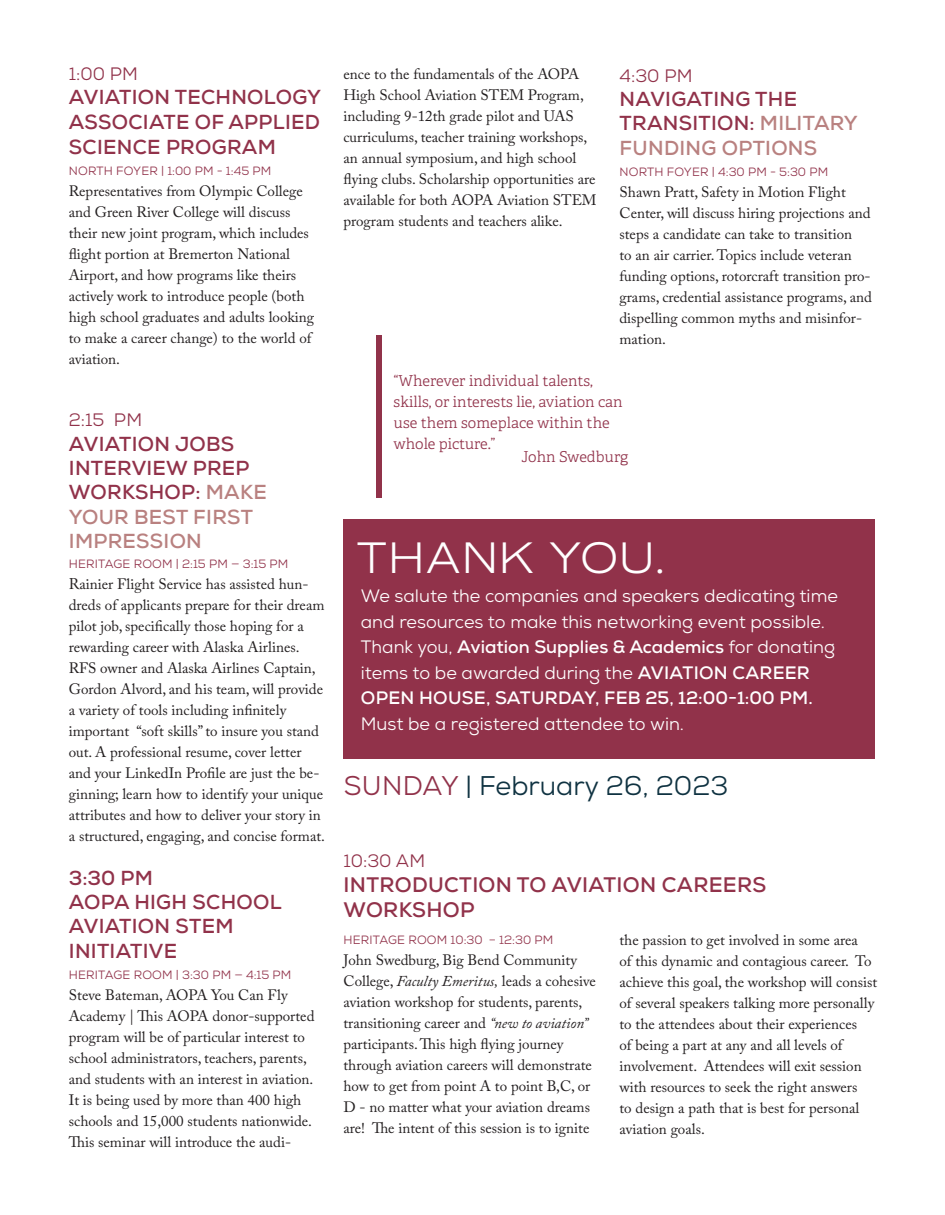
<style>
.page{position:relative;width:945px;height:1215px;background:#fff}
.page>*{position:absolute;margin:0;border:0;box-sizing:border-box;transform-origin:0 0}
.t1{font:300 45px "Commuters Sans";color:#fff}
.t2{font:27px "Nexa";color:#0f3241}
.t3{font:700 21px "Nexa";letter-spacing:.015em;color:#91324a}
.t4{font:700 20.25px/24.3px "Nexa";letter-spacing:.015em;color:#91324a}
.t5{font:700 20.25px/24.3px "Nexa";letter-spacing:.015em;color:#b98180}
.t6{font:18px/25.5px "Nexa";color:#fff}
.t7{font:700 18px "Nexa";letter-spacing:.015em;color:#fff}
.t8{font:18px "Nexa";color:#91324a}
.t9{font:15px/21px "Adobe Caslon Pro";color:#231f20}
.t10{font:300 15px/21px "Adelle";color:#91324a}
.t11{font:12px "Nexa";letter-spacing:.015em;color:#91324a}
.s1{color:#b98180}
.s2{font-family:"Adobe Garamond Pro";font-size:16.5px}
.s3{color:#91324a}
.s4{font-weight:700}
.s5{font-style:italic}
</style>
<div class="page">
<div style="left:376px;top:335px;width:6px;height:163px;background:#91324a"></div>
<div style="left:344px;top:519px;width:531px;height:240px;background:#91324a"></div>
<p class="t8" style="left:69px;top:62px;width:71px">1:00 PM</p>
<p class="t4" style="left:69px;top:85px;width:254px;line-height:24.8px;text-align:justify">AVIATION TECHNOLOGY ASSOCIATE OF APPLIED SCIENCE PROGRAM</p>
<p class="t11" style="left:69px;top:163px;width:204px">NORTH FOYER | 1:00 PM - 1:45 PM</p>
<p class="t9" style="left:69px;top:180px;width:247px">Representatives from Olympic College and Green River College will discuss their new joint program, which includes flight portion at Bremerton National Airport, and how programs like theirs actively work to introduce people (both high school graduates and adults looking to make a career change) to the world of aviation.</p>
<p class="t8" style="left:69px;top:409px;width:75px">2:15 PM</p>
<p class="t4" style="left:69px;top:431px;width:199px">AVIATION JOBS<br>INTERVIEW PREP<br>WORKSHOP: <span class="s1">MAKE<br>YOUR BEST FIRST<br>IMPRESSION</span></p>
<p class="t11" style="left:69px;top:556px;width:221px">HERITAGE ROOM | 2:15 PM — 3:15 PM</p>
<p class="t9" style="left:69px;top:573px;width:258px"><span class="s2">R</span>ainier Flight Service has assisted hun&shy;dreds of applicants prepare for their dream pilot job, specifically those hoping for a rewarding career with Alaska Airlines.<br>RFS owner and Alaska Airlines Captain, Gordon Alvord, and his team, will provide a variety of tools including infinitely important “soft skills” to insure you stand out. A professional resume, cover letter and your LinkedIn Profile are just the be&shy;ginning; learn how to identify your unique attributes and how to deliver your story in a structured, engaging, and concise format.</p>
<p class="t4" style="left:69px;top:866px;width:214px">3:30 PM<br>AOPA HIGH SCHOOL<br>AVIATION STEM<br>INITIATIVE</p>
<p class="t11" style="left:69px;top:967px;width:224px">HERITAGE ROOM | 3:30 PM — 4:15 PM</p>
<p class="t9" style="left:69px;top:984px;width:247px">Steve Bateman, AOPA You Can Fly Academy | This AOPA donor-supported program will be of particular interest to school administrators, teachers, parents, and students with an interest in aviation.<br>It is being used by more than 400 high schools and 15,000 students nationwide.<br>This seminar will introduce the audi-</p>
<p class="t9" style="left:344px;top:63px;width:254px">ence to the fundamentals of the AOPA High School Aviation STEM Program, including 9-12th grade pilot and UAS curriculums, teacher training workshops, an annual symposium, and high school flying clubs. Scholarship opportunities are available for both AOPA Aviation STEM program students and teachers alike.</p>
<p class="t8" style="left:620px;top:64px;width:75px">4:30 PM</p>
<p class="t4" style="left:620px;top:87px;width:179px">NAVIGATING THE</p>
<p class="t5" style="left:620px;top:111px;width:240px"><span class="s3">TRANSITION:</span> MILITARY<br>FUNDING OPTIONS</p>
<p class="t11" style="left:620px;top:164px;width:210px">NORTH FOYER | 4:30 PM - 5:30 PM</p>
<p class="t9" style="left:620px;top:181px;width:254px">Shawn Pratt, Safety in Motion Flight Center, will discuss hiring projections and steps a candidate can take to transition<br>to an air carrier. Topics include veteran funding options, rotorcraft transition pro&shy;grams, credential assistance programs, and dispelling common myths and misinfor&shy;mation.</p>
<p class="t10" style="left:394px;top:370px;width:231px">“Wherever individual talents, skills, or interests lie, aviation can use them someplace within the whole picture.”</p>
<p class="t10" style="left:521px;top:447px;width:108px">John Swedburg</p>
<p class="t1" style="left:356px;top:530px;width:312px">THANK YOU.</p>
<p class="t6" style="left:361px;top:583px;width:479px">We salute the companies and speakers dedicating time and resources to make this networking event possible.<br>Thank you, <span class="s4">Aviation Supplies &amp; Academics</span> for donating items to be awarded during the <span class="s4">AVIATION CAREER</span></p>
<p class="t7" style="left:361px;top:686px;width:453px">OPEN HOUSE, SATURDAY, FEB 25, 12:00-1:00 PM.</p>
<p class="t6" style="left:361px;top:711px;width:325px">Must be a registered attendee to win.</p>
<p class="t2" style="left:344px;top:768px;width:386px"><span class="s3">SUNDAY</span> | February 26, 2023</p>
<p class="t8" style="left:344px;top:849px;width:83px">10:30 AM</p>
<p class="t3" style="left:344px;top:871px;width:424px">INTRODUCTION TO AVIATION CAREERS</p>
<p class="t3" style="left:344px;top:897px;width:132px">WORKSHOP</p>
<p class="t11" style="left:344px;top:932px;width:211px">HERITAGE ROOM 10:30 – 12:30 PM</p>
<p class="t9" style="left:344px;top:950px;width:254px">John Swedburg, Big Bend Community College, <span class="s5">Faculty Emeritus,</span> leads a cohesive aviation workshop for students, parents, transitioning career and <span class="s5">“new to aviation” </span>participants. This high flying journey through aviation careers will demonstrate how to get from point A to point B,C, or D - no matter what your aviation dreams are! The intent of this session is to ignite</p>
<p class="t9" style="left:620px;top:929px;width:259px">the passion to get involved in some area<br>of this dynamic and contagious career. To achieve this goal, the workshop will consist of several speakers talking more personally to the attendees about their experiences<br>of being a part at any and all levels of involvement. Attendees will exit session with resources to seek the right answers<br>to design a path that is best for personal aviation goals.</p>
</div>
